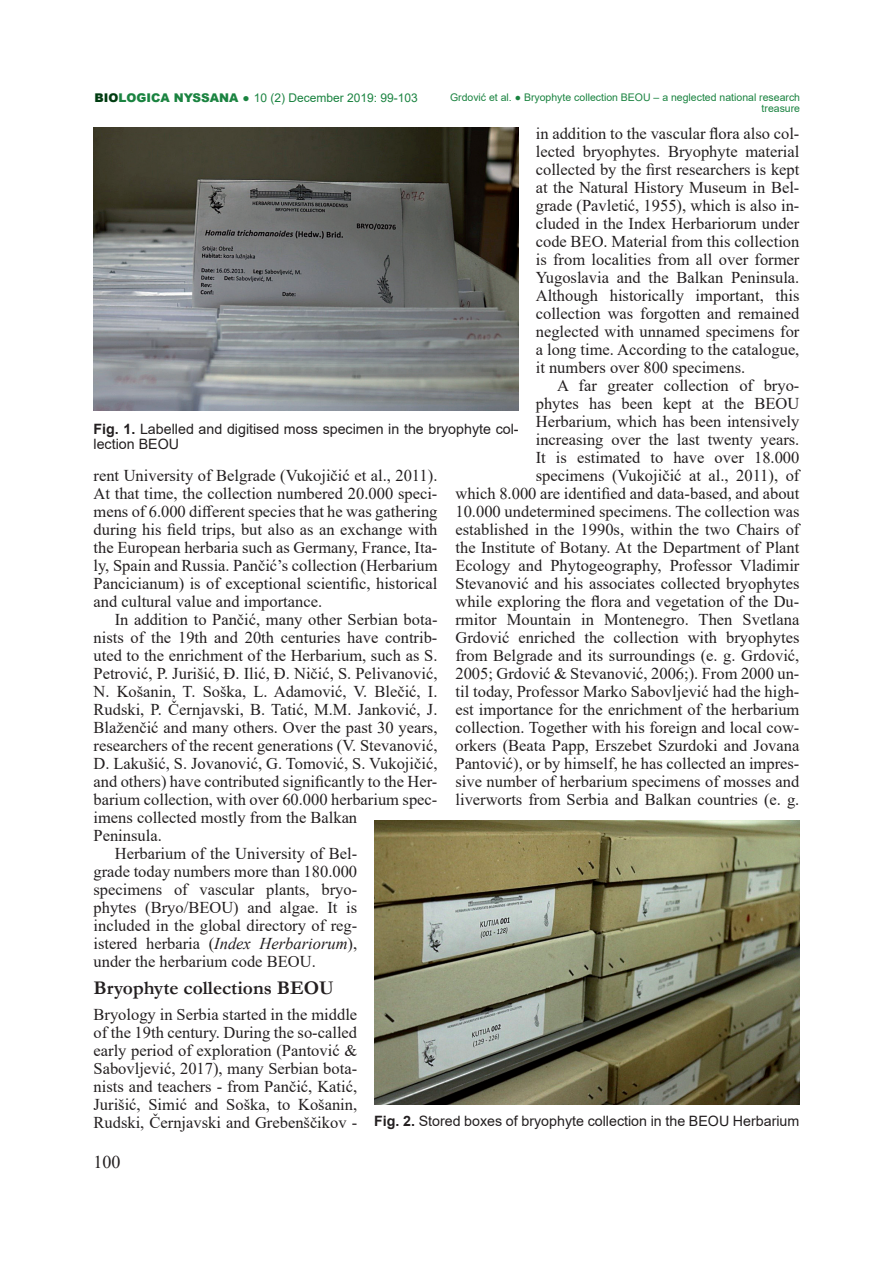
<style>
.page{position:relative;width:893px;height:1263px;background:#fff}
.page>*{position:absolute;margin:0;border:0;box-sizing:border-box;transform-origin:0 0}
.t1{font:700 19.5px "Garamond";color:#231f20}
.t2{font:18px "Times New Roman";color:#231f20}
.t3{font:16.5px/18px "Times New Roman";color:#231f20;text-align:justify}
.t4{font:14.25px/15px "Arial";color:#231f20}
.t5{font:12px "Arial";color:#1a8340}
.t6{font:10.5px/10.5px "Arial";color:#1a8340;text-align:right}
.s1{font-weight:900;color:#003c11}
.s2{font-weight:900}
.s3{font-weight:700}
.s4{font-style:italic}
</style>
<div class="page">
<img style="left:94px;top:128px;width:425px;height:283px">
<img style="left:374px;top:821px;width:425px;height:283px">
<p class="t5" style="left:95px;top:90px;width:325px"><span class="s1">BIO</span><span class="s2">LOGICA NYSSANA ●</span> 10 (2) December 2019: 99-103</p>
<p class="t6" style="left:450px;top:92px;width:352px">Grdović et al. ● Bryophyte collection BEOU – a neglected national research treasure</p>
<p class="t3" style="left:536px;top:124px;width:265px">in addition to the vascular flora also col&shy;lected bryophytes. Bryophyte material collected by the first researchers is kept at the Natural History Museum in Bel&shy;grade (Pavletić, 1955), which is also in&shy;cluded in the Index Herbariorum under code BEO. Material from this collection is from localities from all over former Yugoslavia and the Balkan Peninsula.<br>Although historically important, this collection was forgotten and remained neglected with unnamed specimens for a long time. According to the catalogue, it numbers over 800 specimens.</p>
<p class="t3" style="left:455px;top:376px;width:345px;text-align:right">A far greater collection of bryo-<br>phytes has been kept at the BEOU<br>Herbarium, which has been intensively<br>increasing over the last twenty years.<br>It is estimated to have over 18.000<br>specimens (Vukojičić at al., 2011), of<br>which 8.000 are identified and data-based, and about 10.000 undetermined specimens. The collection was established in the 1990s, within the two Chairs of the Institute of Botany. At the Department of Plant Ecology and Phytogeography, Professor Vladimir Stevanović and his associates collected bryophytes while exploring the flora and vegetation of the Du&shy;rmitor Mountain in Montenegro. Then Svetlana Grdović enriched the collection with bryophytes from Belgrade and its surroundings (e. g. Grdović, 2005; Grdović &amp; Stevanović, 2006;). From 2000 un&shy;til today, Professor Marko Sabovljević had the high&shy;est importance for the enrichment of the herbarium collection. Together with his foreign and local cow&shy;orkers (Beata Papp, Erszebet Szurdoki and Jovana Pantović), or by himself, he has collected an impres&shy;sive number of herbarium specimens of mosses and liverworts from Serbia and Balkan countries (e. g.</p>
<p class="t4" style="left:94px;top:421px;width:427px"><span class="s3">Fig. 1.</span> Labelled and digitised moss specimen in the bryophyte col&shy;lection BEOU</p>
<p class="t3" style="left:94px;top:466px;width:345px">rent University of Belgrade (Vukojičić et al., 2011).<br>At that time, the collection numbered 20.000 speci&shy;mens of 6.000 different species that he was gathering during his field trips, but also as an exchange with the European herbaria such as Germany, France, Ita&shy;ly, Spain and Russia. Pančić’s collection (Herbarium Pancicianum) is of exceptional scientific, historical and cultural value and importance.</p>
<p class="t3" style="left:115px;top:610px;width:324px">In addition to Pančić, many other Serbian bota-</p>
<p class="t3" style="left:94px;top:628px;width:345px">nists of the 19th and 20th centuries have contrib-</p>
<p class="t3" style="left:94px;top:646px;width:345px">uted to the enrichment of the Herbarium, such as S.</p>
<p class="t3" style="left:94px;top:664px;width:345px">Petrović, P. Jurišić, Đ. Ilić, Đ. Ničić, S. Pelivanović,</p>
<p class="t3" style="left:94px;top:682px;width:345px">N. Košanin, T. Soška, L. Adamović, V. Blečić, I.</p>
<p class="t3" style="left:94px;top:700px;width:345px">Rudski, P. Černjavski, B. Tatić, M.M. Janković, J.</p>
<p class="t3" style="left:94px;top:718px;width:345px">Blaženčić and many others. Over the past 30 years,</p>
<p class="t3" style="left:94px;top:736px;width:345px">researchers of the recent generations (V. Stevanović,</p>
<p class="t3" style="left:94px;top:754px;width:345px">D. Lakušić, S. Jovanović, G. Tomović, S. Vukojičić,</p>
<p class="t3" style="left:94px;top:772px;width:345px">and others) have contributed significantly to the Her-</p>
<p class="t3" style="left:94px;top:790px;width:345px">barium collection, with over 60.000 herbarium spec-</p>
<p class="t3" style="left:94px;top:808px;width:265px">imens collected mostly from the Balkan</p>
<p class="t3" style="left:94px;top:826px;width:70px">Peninsula.</p>
<p class="t3" style="left:115px;top:844px;width:244px">Herbarium of the University of Bel-</p>
<p class="t3" style="left:94px;top:862px;width:265px">grade today numbers more than 180.000</p>
<p class="t3" style="left:94px;top:880px;width:265px">specimens of vascular plants, bryo-</p>
<p class="t3" style="left:94px;top:898px;width:265px">phytes (Bryo/BEOU) and algae. It is</p>
<p class="t3" style="left:94px;top:916px;width:265px">included in the global directory of reg-</p>
<p class="t3" style="left:94px;top:934px;width:265px">istered herbaria (<span class="s4">Index Herbariorum</span>),</p>
<p class="t3" style="left:94px;top:952px;width:224px">under the herbarium code BEOU.</p>
<p class="t1" style="left:94px;top:974px;width:242px">Bryophyte collections BEOU</p>
<p class="t3" style="left:94px;top:1005px;width:265px">Bryology in Serbia started in the middle of the 19th century. During the so-called early period of exploration (Pantović &amp; Sabovljević, 2017), many Serbian bota&shy;nists and teachers - from Pančić, Katić, Jurišić, Simić and Soška, to Košanin, Rudski, Černjavski and Grebenščikov -</p>
<p class="t4" style="left:374px;top:1113px;width:427px"><span class="s3">Fig. 2.</span> Stored boxes of bryophyte collection in the BEOU Herbarium</p>
<p class="t2" style="left:94px;top:1149px;width:28px">100</p>
</div>
